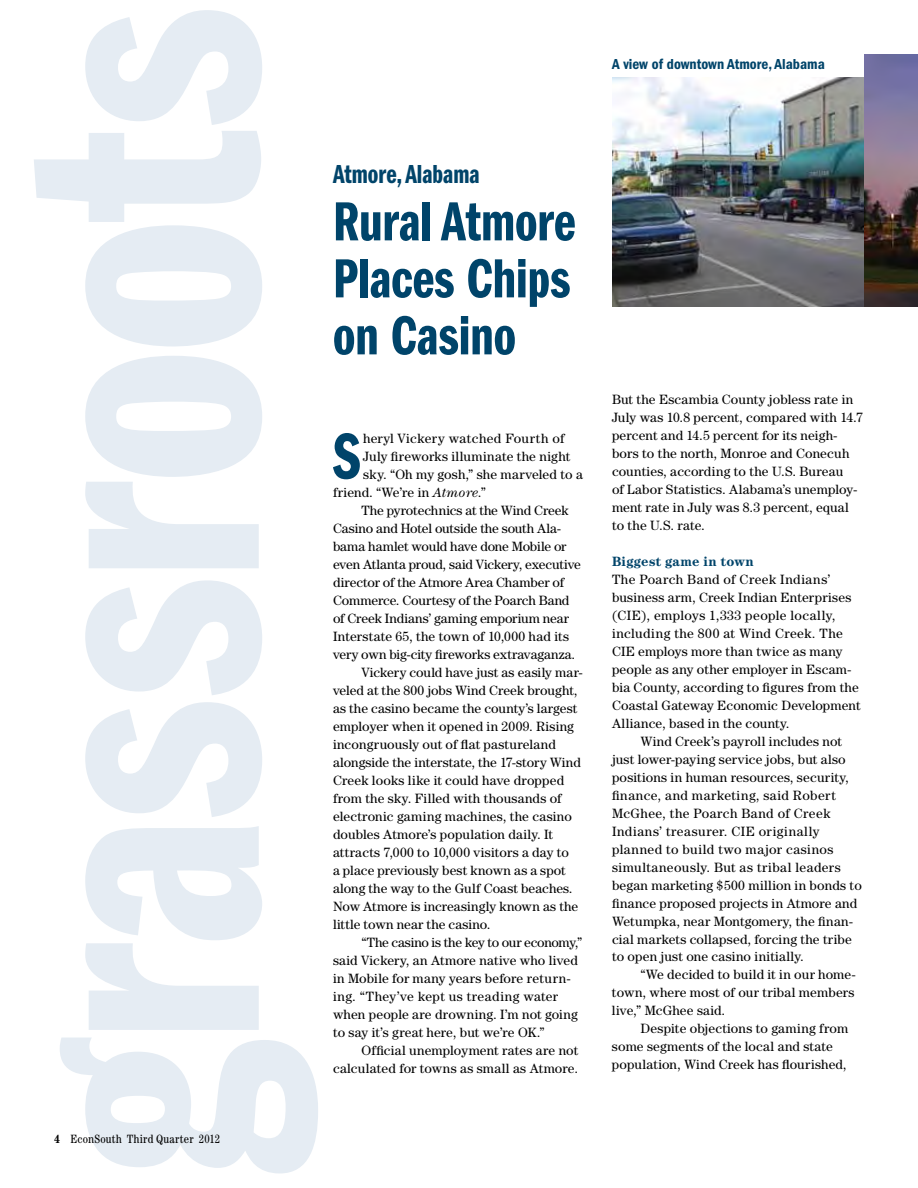
<style>
.page{position:relative;width:918px;height:1188px;background:#fff}
.page>*{position:absolute;margin:0;border:0;box-sizing:border-box;transform-origin:0 0}
.t1{font:345px "Franklin Gothic Demi Cmpr";letter-spacing:-.015em;color:#e5ecf3}
.t2{font:67.5px "Franklin Gothic Demi Cmpr";color:#00446a}
.t3{font:57px/57px "Franklin Gothic Demi Cmpr";color:#00446a;text-align:justify}
.t4{font:27px "Franklin Gothic Demi Cmpr";color:#00446a}
.t5{font:600 condensed 15px "Franklin Gothic";color:#00446a}
.t6{font:13.5px/18px "Century";letter-spacing:.01em;color:#000}
.t7{font:13.5px "Century";letter-spacing:-.01em;color:#000}
.t8{font:13.5px "Century";letter-spacing:-.015em;color:#000}
.t9{font:13.5px "Century";letter-spacing:-.025em;color:#000}
.t10{font:13.5px "Century";letter-spacing:.03em;color:#000}
.t11{font:700 13.5px "Century";letter-spacing:.02em;color:#00446a}
.t12{font:condensed 12px "Century";letter-spacing:.02em;color:#000}
.s1{font-weight:700}
.s2{font-style:italic}
</style>
<div class="page">
<img style="left:612px;top:78px;width:252px;height:229px">
<img style="left:864px;top:54px;width:54px;height:253px">
<h1 class="t1" style="left:-45px;top:1182px;width:1177px;rotate:-90deg">grassroots</h1>
<p class="t12" style="left:54px;top:1132px;width:168px"><span class="s1">4</span> EconSouth Third Quarter 2012</p>
<h3 class="t4" style="left:333px;top:160px;width:148px">Atmore, Alabama</h3>
<h3 class="t3" style="left:333px;top:194px;width:244px">Rural Atmore Places Chips on Casino</h3>
<h2 class="t2" style="left:333px;top:419px;width:29px">S</h2>
<p class="t6" style="left:363px;top:429px;width:203px">heryl Vickery watched Fourth of</p>
<p class="t6" style="left:363px;top:447px;width:209px">July fireworks illuminate the night</p>
<p class="t6" style="left:363px;top:465px;width:221px">sky. “Oh my gosh,” she marveled to a</p>
<p class="t6" style="left:333px;top:483px;width:154px">friend. “We’re in <span class="s2">Atmore</span>.”</p>
<p class="t7" style="left:361px;top:502px;width:209px">The pyrotechnics at the Wind Creek</p>
<p class="t8" style="left:333px;top:520px;width:229px">Casino and Hotel outside the south Ala-</p>
<p class="t8" style="left:333px;top:538px;width:235px">bama hamlet would have done Mobile or</p>
<p class="t7" style="left:333px;top:556px;width:249px">even Atlanta proud, said Vickery, executive</p>
<p class="t7" style="left:333px;top:574px;width:233px">director of the Atmore Area Chamber of</p>
<p class="t7" style="left:333px;top:592px;width:238px">Commerce. Courtesy of the Poarch Band</p>
<p class="t6" style="left:333px;top:609px;width:238px">of Creek Indians’ gaming emporium near</p>
<p class="t6" style="left:333px;top:627px;width:238px">Interstate 65, the town of 10,000 had its</p>
<p class="t7" style="left:333px;top:646px;width:244px">very own big-city fireworks extravaganza.</p>
<p class="t6" style="left:361px;top:663px;width:223px">Vickery could have just as easily mar-</p>
<p class="t6" style="left:333px;top:681px;width:246px">veled at the 800 jobs Wind Creek brought,</p>
<p class="t6" style="left:333px;top:699px;width:246px">as the casino became the county’s largest</p>
<p class="t6" style="left:333px;top:717px;width:243px">employer when it opened in 2009. Rising</p>
<p class="t6" style="left:333px;top:735px;width:224px">incongruously out of flat pastureland</p>
<p class="t6" style="left:333px;top:753px;width:249px">alongside the interstate, the 17-story Wind</p>
<p class="t6" style="left:333px;top:771px;width:233px">Creek looks like it could have dropped</p>
<p class="t6" style="left:333px;top:789px;width:230px">from the sky. Filled with thousands of</p>
<p class="t6" style="left:333px;top:807px;width:240px">electronic gaming machines, the casino</p>
<p class="t6" style="left:333px;top:825px;width:222px">doubles Atmore’s population daily. It</p>
<p class="t6" style="left:333px;top:843px;width:238px">attracts 7,000 to 10,000 visitors a day to</p>
<p class="t6" style="left:333px;top:861px;width:234px">a place previously best known as a spot</p>
<p class="t6" style="left:333px;top:879px;width:241px">along the way to the Gulf Coast beaches.</p>
<p class="t6" style="left:333px;top:897px;width:247px">Now Atmore is increasingly known as the</p>
<p class="t6" style="left:333px;top:915px;width:159px">little town near the casino.</p>
<p class="t9" style="left:361px;top:934px;width:222px">“The casino is the key to our economy,”</p>
<p class="t6" style="left:333px;top:951px;width:246px">said Vickery, an Atmore native who lived</p>
<p class="t6" style="left:333px;top:969px;width:239px">in Mobile for many years before return-</p>
<p class="t10" style="left:333px;top:988px;width:226px">ing. “They’ve kept us treading water</p>
<p class="t6" style="left:333px;top:1005px;width:246px">when people are drowning. I’m not going</p>
<p class="t6" style="left:333px;top:1023px;width:213px">to say it’s great here, but we’re OK.”</p>
<p class="t6" style="left:361px;top:1041px;width:218px">Official unemployment rates are not</p>
<p class="t6" style="left:333px;top:1059px;width:247px">calculated for towns as small as Atmore.</p>
<p class="t5" style="left:612px;top:56px;width:214px">A view of downtown Atmore, Alabama</p>
<p class="t6" style="left:612px;top:390px;width:252px">But the Escambia County jobless rate in July was 10.8 percent, compared with 14.7 percent and 14.5 percent for its neigh&shy;bors to the north, Monroe and Conecuh counties, according to the U.S. Bureau<br>of Labor Statistics. Alabama’s unemploy&shy;ment rate in July was 8.3 percent, equal to the U.S. rate.</p>
<p class="t11" style="left:612px;top:553px;width:143px">Biggest game in town</p>
<p class="t6" style="left:612px;top:570px;width:250px">The Poarch Band of Creek Indians’ business arm, Creek Indian Enterprises (CIE), employs 1,333 people locally, including the 800 at Wind Creek. The CIE employs more than twice as many people as any other employer in Escam&shy;bia County, according to figures from the Coastal Gateway Economic Development Alliance, based in the county.</p>
<p class="t6" style="left:612px;top:732px;width:251px;text-indent:28px">Wind Creek’s payroll includes not just lower-paying service jobs, but also positions in human resources, security, finance, and marketing, said Robert McGhee, the Poarch Band of Creek Indians’ treasurer. CIE originally planned to build two major casinos simultaneously. But as tribal leaders began marketing $500 million in bonds to finance proposed projects in Atmore and Wetumpka, near Montgomery, the finan&shy;cial markets collapsed, forcing the tribe to open just one casino initially.</p>
<p class="t6" style="left:612px;top:966px;width:245px;text-align:justify;text-indent:29px">“We decided to build it in our home&shy;town, where most of our tribal members live,” McGhee said.</p>
<p class="t6" style="left:612px;top:1020px;width:238px;text-indent:28px">Despite objections to gaming from some segments of the local and state population, Wind Creek has flourished,</p>
</div>
